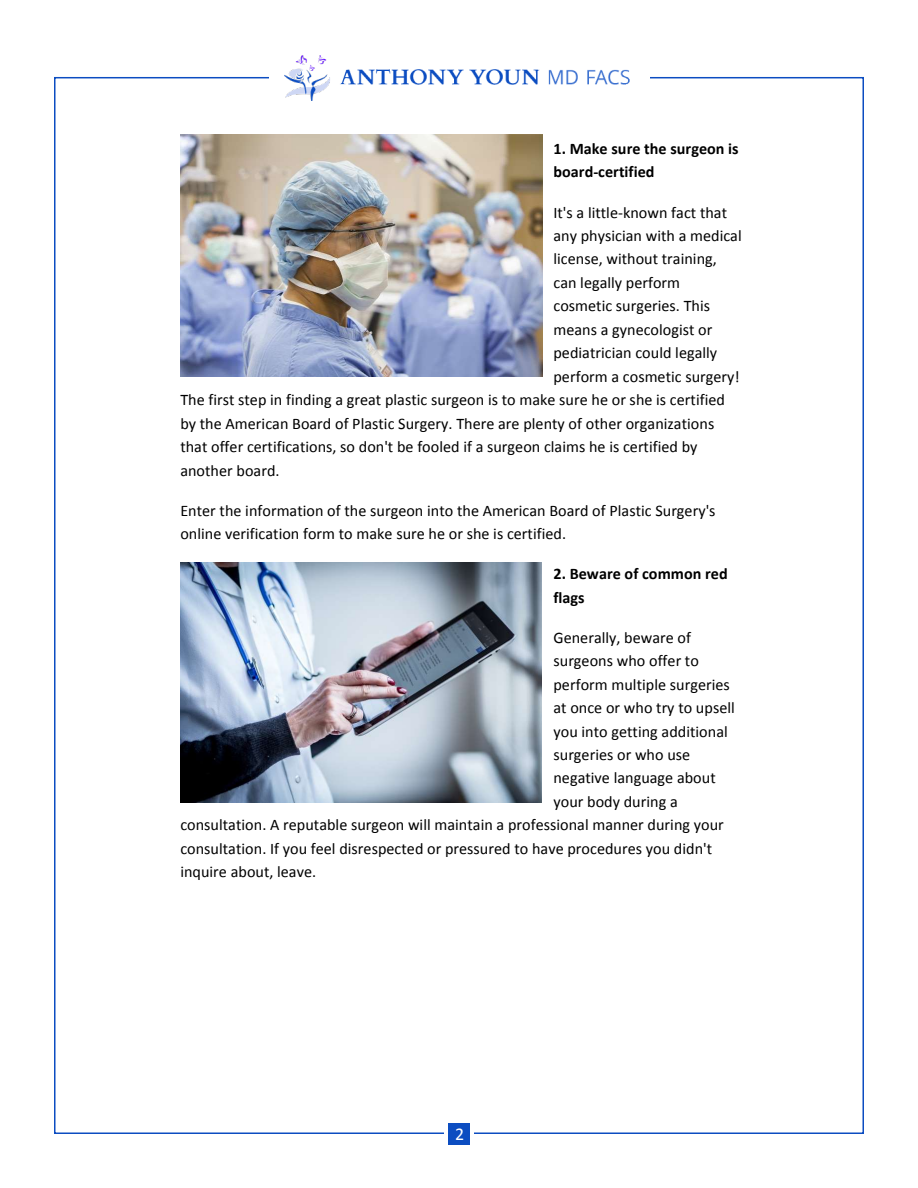
<style>
.page{position:relative;width:918px;height:1188px;background:#fff}
.page>*{position:absolute;margin:0;border:0;box-sizing:border-box;transform-origin:0 0}
.t1{font:18px "Calibri";color:#fff}
.t2{font:16.2px/23.4px "Calibri";color:#000}
.t3{font:700 16.2px/23.4px "Calibri";color:#000}
</style>
<div class="page">
<img style="left:284px;top:55px;width:346px;height:46px">
<div style="left:448px;top:1123px;width:22px;height:22px;background:#0c4dc1"></div>
<img style="left:180px;top:135px;width:362px;height:241px">
<img style="left:180px;top:562px;width:362px;height:241px">
<p class="t3" style="left:553px;top:137px;width:187px">1. Make sure the surgeon is board-certified</p>
<p class="t2" style="left:553px;top:201px;width:175px">It's a little-known fact that</p>
<p class="t2" style="left:553px;top:224px;width:190px">any physician with a medical</p>
<p class="t2" style="left:553px;top:247px;width:165px">license, without training,</p>
<p class="t2" style="left:553px;top:271px;width:128px">can legally perform</p>
<p class="t2" style="left:553px;top:294px;width:158px">cosmetic surgeries. This</p>
<p class="t2" style="left:553px;top:318px;width:160px">means a gynecologist or</p>
<p class="t2" style="left:553px;top:341px;width:165px">pediatrician could legally</p>
<p class="t2" style="left:553px;top:365px;width:188px">perform a cosmetic surgery!</p>
<p class="t2" style="left:180px;top:388px;width:546px">The first step in finding a great plastic surgeon is to make sure he or she is certified</p>
<p class="t2" style="left:180px;top:412px;width:535px">by the American Board of Plastic Surgery. There are plenty of other organizations</p>
<p class="t2" style="left:180px;top:435px;width:519px">that offer certifications, so don't be fooled if a surgeon claims he is certified by</p>
<p class="t2" style="left:180px;top:459px;width:101px">another board.</p>
<p class="t2" style="left:180px;top:499px;width:537px">Enter the information of the surgeon into the American Board of Plastic Surgery's online verification form to make sure he or she is certified.</p>
<p class="t3" style="left:553px;top:562px;width:176px">2. Beware of common red flags</p>
<p class="t2" style="left:553px;top:626px;width:139px">Generally, beware of</p>
<p class="t2" style="left:553px;top:649px;width:147px">surgeons who offer to</p>
<p class="t2" style="left:553px;top:673px;width:178px">perform multiple surgeries</p>
<p class="t2" style="left:553px;top:696px;width:183px">at once or who try to upsell</p>
<p class="t2" style="left:553px;top:720px;width:176px">you into getting additional</p>
<p class="t2" style="left:553px;top:743px;width:138px">surgeries or who use</p>
<p class="t2" style="left:553px;top:766px;width:164px">negative language about</p>
<p class="t2" style="left:553px;top:790px;width:126px">your body during a</p>
<p class="t2" style="left:180px;top:813px;width:545px">consultation. A reputable surgeon will maintain a professional manner during your</p>
<p class="t2" style="left:180px;top:837px;width:533px">consultation. If you feel disrespected or pressured to have procedures you didn't</p>
<p class="t2" style="left:180px;top:860px;width:137px">inquire about, leave.</p>
<p class="t1" style="left:455px;top:1123px;width:11px">2</p>
</div>
